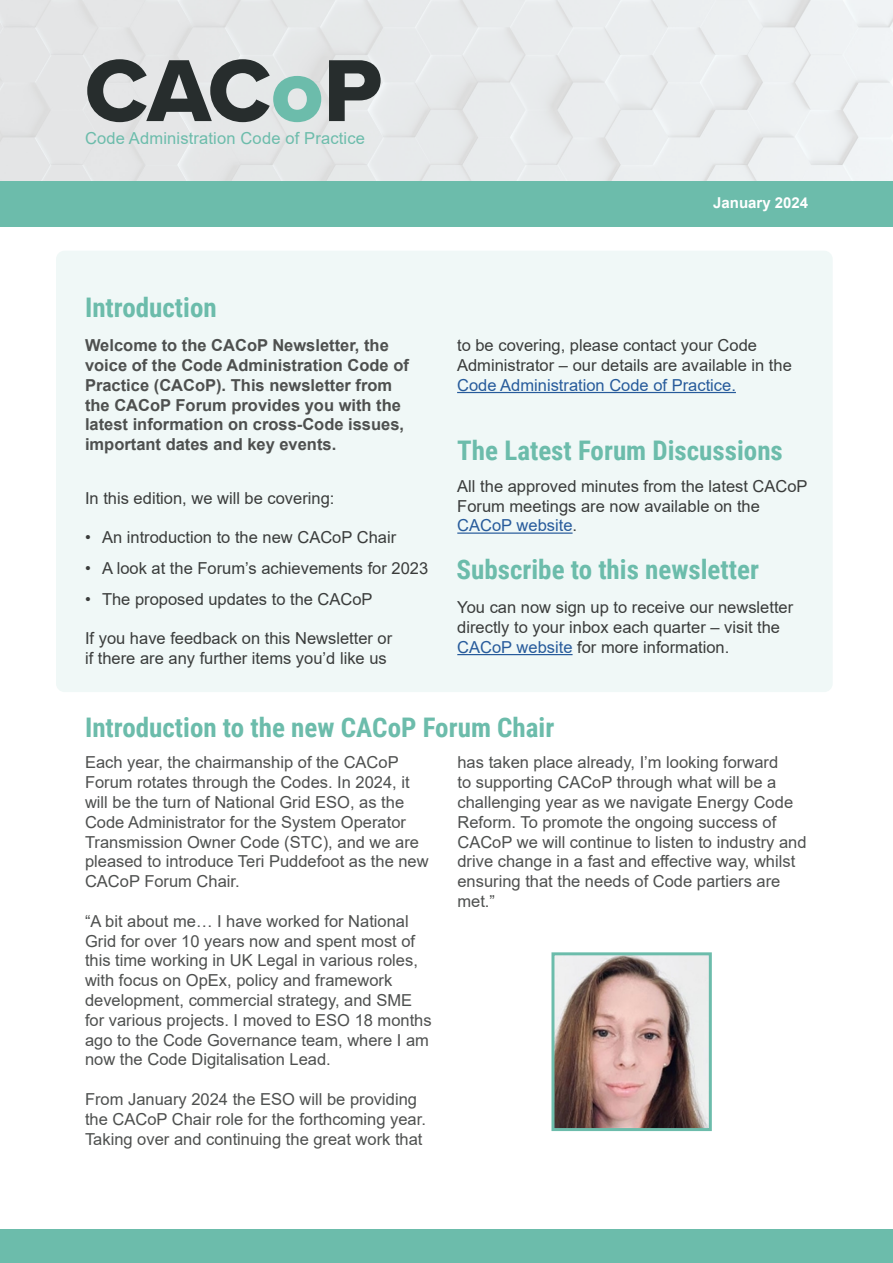
<style>
.page{position:relative;width:893px;height:1263px;background:#fff}
.page>*{position:absolute;margin:0;border:0;box-sizing:border-box;transform-origin:0 0}
.t1{font:91.2px "Proxima Nova Extrabld";letter-spacing:-.005em;color:#272d2d}
.t2{font:700 27px "Roboto Condensed";color:#6cbcab}
.t3{font:16.5px/19.8px "Arial";color:#4e504f}
.t4{font:16.5px/19.8px "Arial";color:#3a3c3b}
.t5{font:700 16.5px/19.8px "Arial";color:#4e504f}
.t6{font:16.5px "Arial";color:#275b9b}
.t7{font:16.5px "Arial";letter-spacing:.01em;color:#6cbcab}
.t8{font:700 15px "Arial";color:#fff}
.s1{color:#6cbcab}
.s2{color:#275b9b}
</style>
<div class="page">
<img style="left:0;top:0;width:893px;height:181px">
<div style="left:0;top:181px;width:893px;height:46px;background:#6cbcab"></div>
<div style="left:0;top:1230px;width:893px;height:33px;background:#6cbcab"></div>
<div style="left:56px;top:251px;width:777px;height:441px;background:#f0f8f7;border-radius:9px"></div>
<hr style="left:457px;top:392px;width:279px;height:1px;background:#275b9b">
<hr style="left:457px;top:532px;width:116px;height:2px;background:#275b9b">
<hr style="left:457px;top:654px;width:116px;height:1px;background:#275b9b">
<img style="left:555px;top:956px;width:153px;height:171px">
<div style="left:551px;top:952px;width:161px;height:179px;border:3px solid #6cbcab"></div>
<h1 class="t1" style="left:85px;top:23px;width:299px">CAC<span class="s1">o</span>P</h1>
<p class="t7" style="left:85px;top:127px;width:281px">Code Administration Code of Practice</p>
<p class="t8" style="left:713px;top:192px;width:97px">January 2024</p>
<h2 class="t2" style="left:85px;top:288px;width:133px">Introduction</h2>
<p class="t5" style="left:85px;top:336px;width:325px">Welcome to the CACoP Newsletter, the voice of the Code Administration Code of Practice (CACoP). This newsletter from the CACoP Forum provides you with the latest information on cross-Code issues, important dates and key events.</p>
<p class="t4" style="left:85px;top:488px;width:251px">In this edition, we will be covering:</p>
<p class="t4" style="left:85px;top:527px;width:313px">• An introduction to the new CACoP Chair</p>
<p class="t4" style="left:85px;top:558px;width:345px">• A look at the Forum’s achievements for 2023</p>
<p class="t4" style="left:85px;top:589px;width:289px">• The proposed updates to the CACoP</p>
<p class="t4" style="left:85px;top:628px;width:309px">If you have feedback on this Newsletter or if there are any further items you’d like us</p>
<p class="t4" style="left:457px;top:335px;width:336px">to be covering, please contact your Code<br>Administrator – our details are available in the</p>
<p class="t6" style="left:457px;top:374px;width:280px">Code Administration Code of Practice.</p>
<h2 class="t2" style="left:457px;top:432px;width:327px">The Latest Forum Discussions</h2>
<p class="t4" style="left:457px;top:476px;width:352px">All the approved minutes from the latest CACoP<br>Forum meetings are now available on the<br><span class="s2">CACoP website</span>.</p>
<h2 class="t2" style="left:457px;top:550px;width:304px">Subscribe to this newsletter</h2>
<p class="t4" style="left:457px;top:597px;width:337px">You can now sign up to receive our newsletter directly to your inbox each quarter – visit the<br><span class="s2">CACoP website</span> for more information.</p>
<h2 class="t2" style="left:85px;top:708px;width:471px">Introduction to the new CACoP Forum Chair</h2>
<p class="t3" style="left:85px;top:753px;width:345px">Each year, the chairmanship of the CACoP Forum rotates through the Codes. In 2024, it will be the turn of National Grid ESO, as the Code Administrator for the System Operator Transmission Owner Code (STC), and we are pleased to introduce Teri Puddefoot as the new CACoP Forum Chair.</p>
<p class="t3" style="left:85px;top:911px;width:348px">“A bit about me… I have worked for National Grid for over 10 years now and spent most of this time working in UK Legal in various roles, with focus on OpEx, policy and framework development, commercial strategy, and SME for various projects. I moved to ESO 18 months ago to the Code Governance team, where I am now the Code Digitalisation Lead.</p>
<p class="t3" style="left:85px;top:1089px;width:342px">From January 2024 the ESO will be providing the CACoP Chair role for the forthcoming year.<br>Taking over and continuing the great work that</p>
<p class="t3" style="left:457px;top:753px;width:351px">has taken place already, I’m looking forward<br>to supporting CACoP through what will be a challenging year as we navigate Energy Code Reform. To promote the ongoing success of CACoP we will continue to listen to industry and drive change in a fast and effective way, whilst ensuring that the needs of Code partiers are met.”</p>
</div>
